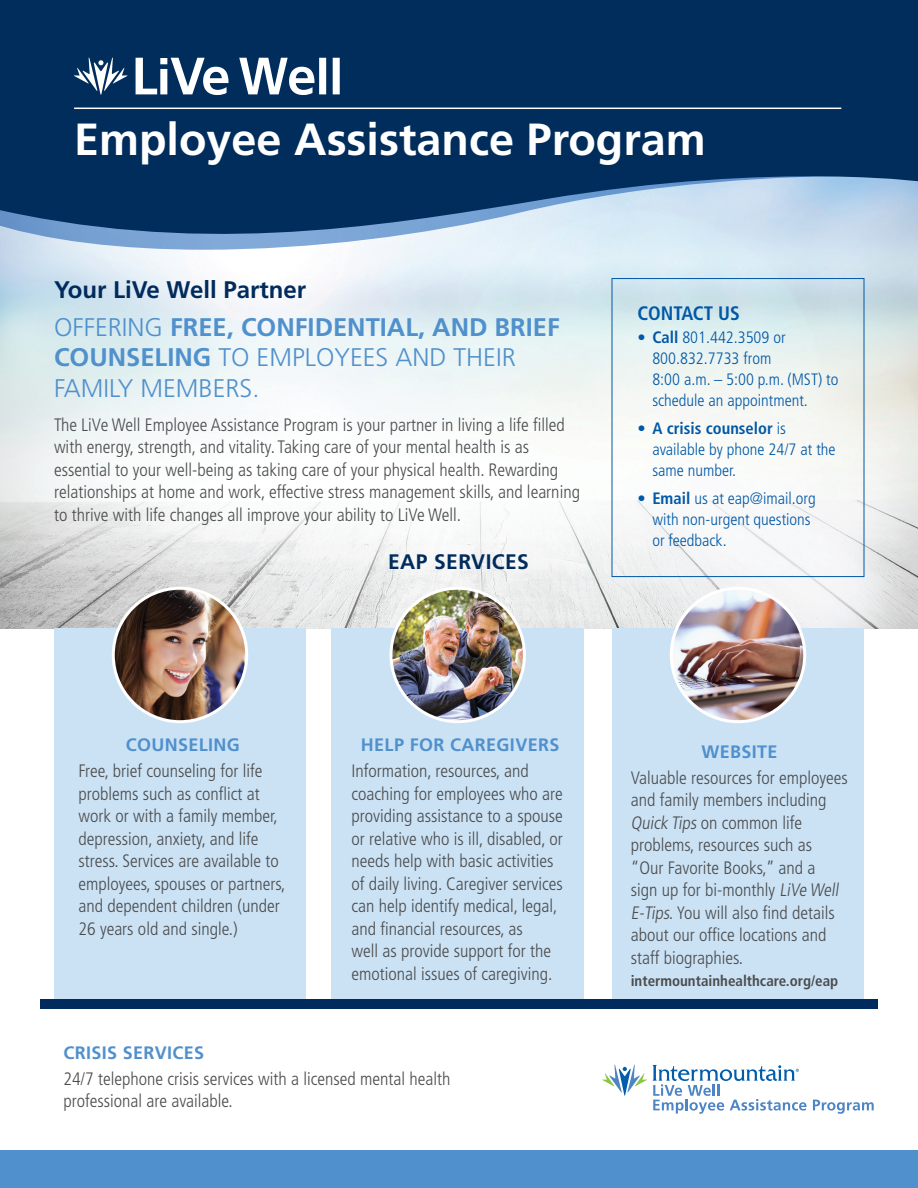
<style>
.page{position:relative;width:918px;height:1188px;background:#fff}
.page>*{position:absolute;margin:0;border:0;box-sizing:border-box;transform-origin:0 0}
.t1{font:700 45px "Frutiger LT Std";color:#fff}
.t2{font:300 25.5px/30.6px "Frutiger LT Std";color:#5090cc}
.t3{font:700 24px "Frutiger LT Std";color:#002b5c}
.t4{font:700 21px "Frutiger LT Std";letter-spacing:.02em;color:#002b5c}
.t5{font:700 condensed 19.5px "Frutiger LT Std";color:#0158a6}
.t6{font:300 condensed 18px/22.5px "Frutiger LT Std";color:#4b4c4d}
.t7{font:700 18px "Frutiger LT Std";letter-spacing:.02em;color:#5090cc}
.t8{font:300 condensed 16.5px/21px "Frutiger LT Std";color:#0158a6}
.t9{font:700 condensed 15px "Frutiger LT Std";color:#4b4c4d}
.s1{font-weight:700}
</style>
<div class="page">
<img style="left:0;top:256px;width:918px;height:373px">
<div style="left:612px;top:278px;width:252px;height:299px;border:1px solid #0158a6"></div>
<div style="left:54px;top:628px;width:252px;height:371px;background:#cbe2f5"></div>
<div style="left:332px;top:628px;width:252px;height:371px;background:#cbe2f5"></div>
<div style="left:612px;top:628px;width:252px;height:371px;background:#cbe2f5"></div>
<svg style="left:0;top:0;width:918px;height:256px;background:#18426d"></svg>
<svg style="left:0;top:176px;width:918px;height:58px;background:#567a9f"></svg>
<div style="left:0;top:1151px;width:918px;height:37px;background:#5090cc"></div>
<svg style="left:813px;top:1100px;width:61px;height:14px"></svg>
<svg style="left:602px;top:1065px;width:205px;height:49px"></svg>
<hr style="left:74px;top:108px;width:767px;height:1px;background:#fff">
<svg style="left:136px;top:58px;width:204px;height:37px"></svg>
<svg style="left:74px;top:58px;width:53px;height:37px"></svg>
<img style="left:113px;top:588px;width:134px;height:134px;border-radius:67px">
<div style="left:112px;top:587px;width:136px;height:136px;border:3px solid #fff;border-radius:50%"></div>
<img style="left:391px;top:588px;width:133px;height:134px;border-radius:67px">
<div style="left:389px;top:587px;width:137px;height:136px;border:3px solid #fff;border-radius:50%"></div>
<img style="left:671px;top:588px;width:134px;height:134px;border-radius:67px">
<div style="left:670px;top:587px;width:136px;height:136px;border:3px solid #fff;border-radius:50%"></div>
<div style="left:40px;top:999px;width:838px;height:10px;background:#002b5c"></div>
<p class="t1" style="left:74px;top:113px;width:633px">Employee Assistance Program</p>
<p class="t3" style="left:54px;top:276px;width:254px">Your LiVe Well Partner</p>
<p class="t2" style="left:54px;top:312px;width:507px">OFFERING <span class="s1">FREE, CONFIDENTIAL, AND BRIEF<br>COUNSELING</span> TO EMPLOYEES AND THEIR<br>FAMILY MEMBERS.</p>
<p class="t6" style="left:54px;top:414px;width:528px">The LiVe Well Employee Assistance Program is your partner in living a life filled with energy, strength, and vitality. Taking care of your mental health is as essential to your well-being as taking care of your physical health. Rewarding relationships at home and work, effective stress management skills, and learning to thrive with life changes all improve your ability to LiVe Well.</p>
<p class="t4" style="left:388px;top:550px;width:142px">EAP SERVICES</p>
<p class="t5" style="left:637px;top:302px;width:104px">CONTACT US</p>
<p class="t8" style="left:652px;top:327px;width:188px;text-indent:-15px"><span class="s1">• Call</span> 801.442.3509 or<br>800.832.7733 from<br>8:00 a.m. – 5:00 p.m. (MST) to schedule an appointment.</p>
<p class="t8" style="left:652px;top:418px;width:185px;text-indent:-15px"><span class="s1">• A crisis counselor</span> is available by phone 24/7 at the same number.</p>
<p class="t8" style="left:652px;top:488px;width:165px;text-indent:-15px"><span class="s1">• Email</span> us at eap@imail.org with non-urgent questions or feedback.</p>
<p class="t7" style="left:126px;top:734px;width:116px">COUNSELING</p>
<p class="t6" style="left:78px;top:760px;width:209px">Free, brief counseling for life problems such as conflict at work or with a family member, depression, anxiety, and life stress. Services are available to employees, spouses or partners, and dependent children (under<br>26 years old and single.)</p>
<p class="t7" style="left:361px;top:734px;width:200px">HELP FOR CAREGIVERS</p>
<p class="t6" style="left:351px;top:760px;width:213px">Information, resources, and coaching for employees who are providing assistance to a spouse or relative who is ill, disabled, or needs help with basic activities of daily living. Caregiver services can help identify medical, legal, and financial resources, as<br>well as provide support for the emotional issues of caregiving.</p>
<p class="t7" style="left:63px;top:1042px;width:142px">CRISIS SERVICES</p>
<p class="t6" style="left:63px;top:1068px;width:389px">24/7 telephone crisis services with a licensed mental health professional are available.</p>
<p class="t7" style="left:701px;top:741px;width:78px">WEBSITE</p>
<p class="t6" style="left:631px;top:766px;width:219px">Valuable resources for employees and family members including<br>Quick Tips on common life problems, resources such as “Our Favorite Books,” and a<br>sign up for bi-monthly LiVe Well<br>E-Tips.You will also find details about our office locations and staff biographies.</p>
<p class="t9" style="left:631px;top:972px;width:209px">intermountainhealthcare.org/eap</p>
</div>
